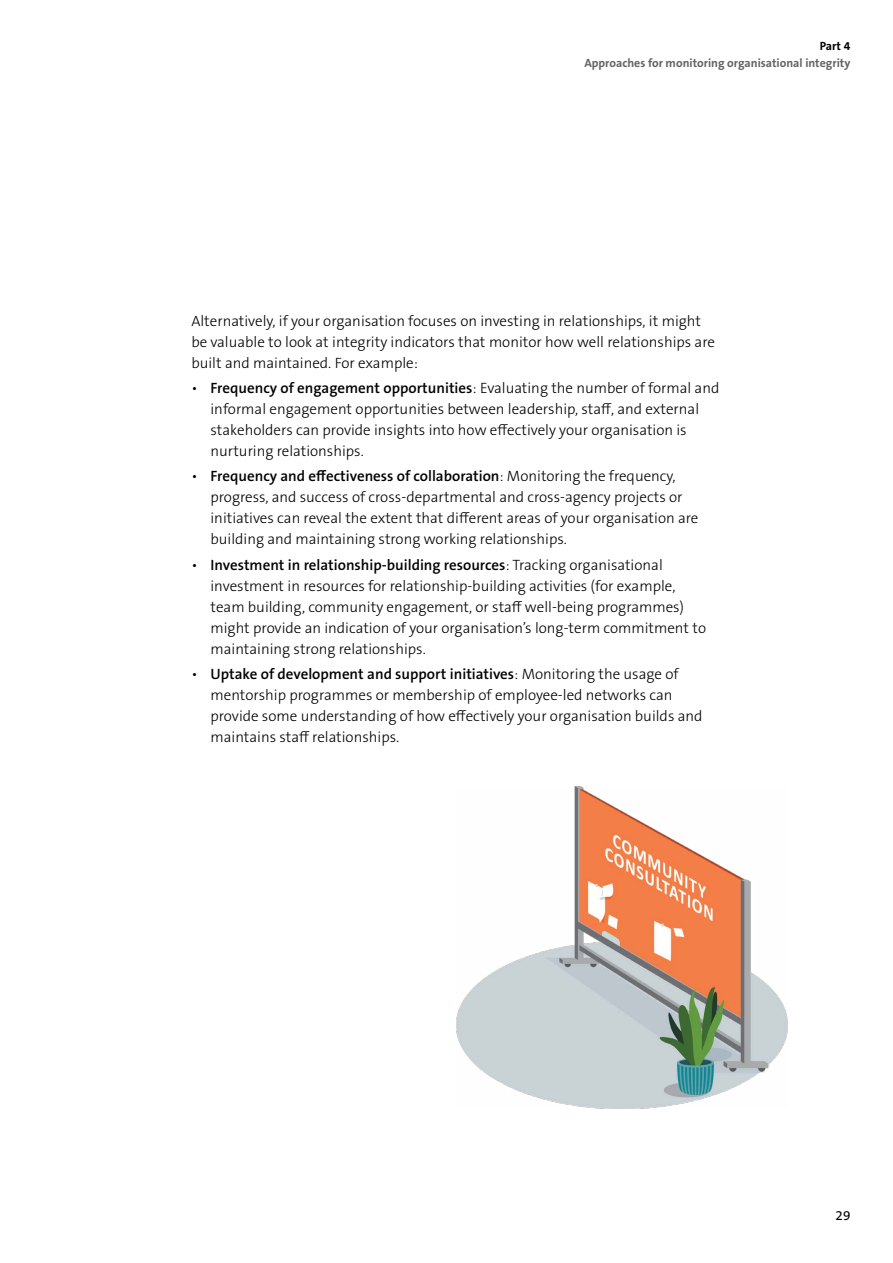
<style>
.page{position:relative;width:893px;height:1263px;background:#fff}
.page>*{position:absolute;margin:0;border:0;box-sizing:border-box;transform-origin:0 0}
.t1{font:300 15px/21px "The Sans OT3";color:#000}
.t2{font:600 15px "The Sans OT6";color:#000}
.t3{font:13.5px "The Sans OT5 Plain";color:#000}
.t4{font:700 12px "The Sans OT7";color:#636466}
.t5{font:700 12px "The Sans OT7";color:#000}
.s1{font-family:"The Sans OT3";font-weight:300}
</style>
<div class="page">
<img style="left:456px;top:787px;width:332px;height:321px">
<p class="t5" style="left:820px;top:39px;width:32px">Part 4</p>
<p class="t4" style="left:584px;top:55px;width:268px">Approaches for monitoring organisational integrity</p>
<p class="t1" style="left:191px;top:310px;width:525px">Alternatively, if your organisation focuses on investing in relationships, it might be valuable to look at integrity indicators that monitor how well relationships are built and maintained. For example:</p>
<p class="t2" style="left:191px;top:378px;width:530px"><span class="s1">•</span> Frequency of engagement opportunities<span class="s1">: Evaluating the number of formal and</span></p>
<p class="t1" style="left:210px;top:399px;width:490px">informal engagement opportunities between leadership, staff, and external stakeholders can provide insights into how effectively your organisation is nurturing relationships.</p>
<p class="t2" style="left:191px;top:467px;width:486px"><span class="s1">•</span> Frequency and effectiveness of collaboration<span class="s1">: Monitoring the frequency,</span></p>
<p class="t1" style="left:210px;top:487px;width:489px">progress, and success of cross-departmental and cross-agency projects or initiatives can reveal the extent that different areas of your organisation are building and maintaining strong working relationships.</p>
<p class="t2" style="left:191px;top:555px;width:473px"><span class="s1">•</span> Investment in relationship-building resources<span class="s1">: Tracking organisational</span></p>
<p class="t1" style="left:210px;top:575px;width:497px">investment in resources for relationship-building activities (for example, team building, community engagement, or staff well-being programmes) might provide an indication of your organisation’s long-term commitment to maintaining strong relationships.</p>
<p class="t2" style="left:191px;top:664px;width:489px"><span class="s1">•</span> Uptake of development and support initiatives<span class="s1">: Monitoring the usage of</span></p>
<p class="t1" style="left:210px;top:684px;width:494px">mentorship programmes or membership of employee-led networks can provide some understanding of how effectively your organisation builds and maintains staff relationships.</p>
<p class="t3" style="left:836px;top:1207px;width:16px">29</p>
</div>
